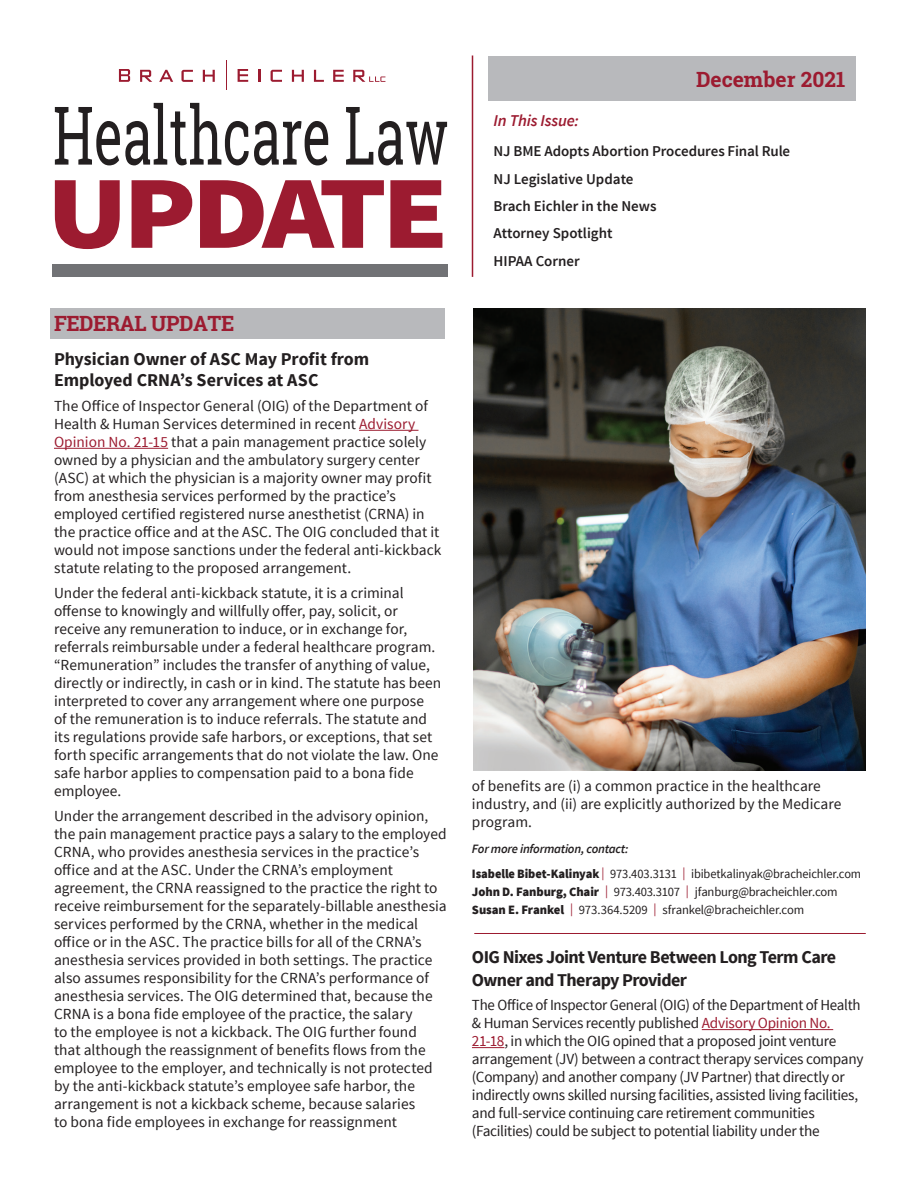
<style>
.page{position:relative;width:918px;height:1188px;background:#fff}
.page>*{position:absolute;margin:0;border:0;box-sizing:border-box;transform-origin:0 0}
.t1{font:700 21px "Roboto Slab";letter-spacing:-.02em;color:#9c1b30}
.t2{font:700 21px "Roboto Slab";color:#9c1b30}
.t3{font:700 18px/22.5px "Source Sans Pro";letter-spacing:-.025em;color:#231f20}
.t4{font:700 18px/21px "Source Sans Pro";color:#231f20}
.t5{font:italic 600 16.5px "Source Sans Pro";letter-spacing:-.01em;color:#9c1b30}
.t6{font:15.3px/18px "Source Sans Pro";color:#231f20}
.t7{font:15.3px/18px "Source Sans Pro";letter-spacing:-.02em;color:#231f20}
.t8{font:600 15px/27.3px "Source Sans Pro";color:#231f20}
.t9{font:12.75px/24.8px "Source Sans Pro";letter-spacing:-.015em;color:#231f20}
.s1{color:#9c1b30}
.s2{font-weight:600;font-style:italic}
.s3{font-weight:900}
</style>
<div class="page">
<div style="left:51px;top:309px;width:394px;height:30px;background:#b8b9bc"></div>
<hr style="left:359px;top:430px;width:59px;height:1px;background:#9c1b30">
<hr style="left:54px;top:448px;width:114px;height:1px;background:#9c1b30">
<hr style="left:702px;top:1029px;width:131px;height:1px;background:#9c1b30">
<hr style="left:472px;top:1047px;width:32px;height:1px;background:#9c1b30">
<div style="left:488px;top:56px;width:368px;height:45px;background:#b8b9bc"></div>
<svg style="left:55px;top:103px;width:273px;height:62px"></svg>
<svg style="left:346px;top:107px;width:101px;height:58px"></svg>
<svg style="left:55px;top:180px;width:65px;height:69px"></svg>
<svg style="left:132px;top:180px;width:60px;height:68px"></svg>
<svg style="left:200px;top:180px;width:184px;height:68px"></svg>
<svg style="left:390px;top:180px;width:52px;height:68px"></svg>
<svg style="left:119px;top:69px;width:11px;height:13px"></svg>
<svg style="left:140px;top:70px;width:12px;height:12px"></svg>
<svg style="left:159px;top:70px;width:14px;height:12px"></svg>
<svg style="left:203px;top:70px;width:12px;height:12px"></svg>
<svg style="left:258px;top:70px;width:3px;height:12px"></svg>
<svg style="left:292px;top:70px;width:12px;height:12px"></svg>
<svg style="left:314px;top:70px;width:10px;height:12px"></svg>
<svg style="left:333px;top:70px;width:11px;height:12px"></svg>
<svg style="left:181px;top:70px;width:12px;height:12px"></svg>
<svg style="left:271px;top:70px;width:11px;height:12px"></svg>
<svg style="left:238px;top:69px;width:10px;height:13px"></svg>
<svg style="left:226px;top:61px;width:1px;height:29px"></svg>
<svg style="left:353px;top:70px;width:32px;height:12px"></svg>
<div style="left:52px;top:264px;width:396px;height:12px;background:#717275"></div>
<hr style="left:472px;top:56px;width:1px;height:221px;background:#9c1b30">
<hr style="left:474px;top:933px;width:392px;height:1px;background:#9c1b30">
<img style="left:473px;top:309px;width:393px;height:461px">
<h1 class="t1" style="left:54px;top:309px;width:182px">FEDERAL UPDATE</h1>
<p class="t4" style="left:54px;top:350px;width:317px">Physician Owner of ASC May Profit from<br>Employed CRNA’s Services at ASC</p>
<p class="t6" style="left:54px;top:397px;width:389px">The Office of Inspector General (OIG) of the Department of Health &amp; Human Services determined in recent <span class="s1">Advisory Opinion No. 21-15</span> that a pain management practice solely owned by a physician and the ambulatory surgery center (ASC) at which the physician is a majority owner may profit from anesthesia services performed by the practice’s employed certified registered nurse anesthetist (CRNA) in the practice office and at the ASC. The OIG concluded that it would not impose sanctions under the federal anti-kickback statute relating to the proposed arrangement.</p>
<p class="t6" style="left:54px;top:584px;width:389px">Under the federal anti-kickback statute, it is a criminal offense to knowingly and willfully offer, pay, solicit, or receive any remuneration to induce, or in exchange for, referrals reimbursable under a federal healthcare program. “Remuneration” includes the transfer of anything of value, directly or indirectly, in cash or in kind. The statute has been interpreted to cover any arrangement where one purpose<br>of the remuneration is to induce referrals. The statute and its regulations provide safe harbors, or exceptions, that set forth specific arrangements that do not violate the law. One safe harbor applies to compensation paid to a bona fide employee.</p>
<p class="t6" style="left:54px;top:807px;width:394px">Under the arrangement described in the advisory opinion, the pain management practice pays a salary to the employed CRNA, who provides anesthesia services in the practice’s office and at the ASC. Under the CRNA’s employment agreement, the CRNA reassigned to the practice the right to receive reimbursement for the separately-billable anesthesia services performed by the CRNA, whether in the medical office or in the ASC. The practice bills for all of the CRNA’s anesthesia services provided in both settings. The practice also assumes responsibility for the CRNA’s performance of anesthesia services. The OIG determined that, because the CRNA is a bona fide employee of the practice, the salary<br>to the employee is not a kickback. The OIG further found that although the reassignment of benefits flows from the employee to the employer, and technically is not protected by the anti-kickback statute’s employee safe harbor, the arrangement is not a kickback scheme, because salaries<br>to bona fide employees in exchange for reassignment</p>
<h1 class="t2" style="left:696px;top:65px;width:151px">December 2021</h1>
<p class="t5" style="left:494px;top:111px;width:87px">In This Issue:</p>
<p class="t8" style="left:494px;top:138px;width:298px">NJ BME Adopts Abortion Procedures Final Rule<br>NJ Legislative Update<br>Brach Eichler in the News<br>Attorney Spotlight<br>HIPAA Corner</p>
<p class="t6" style="left:472px;top:777px;width:371px">of benefits are (i) a common practice in the healthcare industry, and (ii) are explicitly authorized by the Medicare program.</p>
<p class="t9" style="left:472px;top:837px;width:391px"><span class="s2">For more information, contact:<br></span><span class="s3">Isabelle Bibet-Kalinyak</span> <span class="s1">|</span> 973.403.3131 <span class="s1">|</span> ibibetkalinyak@bracheichler.com</p>
<p class="t9" style="left:472px;top:883px;width:367px;line-height:18px"><span class="s3">John D. Fanburg, Chair</span> <span class="s1">|</span> 973.403.3107 <span class="s1">|</span> jfanburg@bracheichler.com<br><span class="s3">Susan E. Frankel</span> <span class="s1">|</span> 973.364.5209 <span class="s1">|</span> sfrankel@bracheichler.com</p>
<p class="t3" style="left:472px;top:947px;width:366px">OIG Nixes Joint Venture Between Long Term Care<br>Owner and Therapy Provider</p>
<p class="t7" style="left:472px;top:997px;width:393px">The Office of Inspector General (OIG) of the Department of Health &amp; Human Services recently published <span class="s1">Advisory Opinion No.<br>21-18</span>, in which the OIG opined that a proposed joint venture arrangement (JV) between a contract therapy services company (Company) and another company (JV Partner) that directly or indirectly owns skilled nursing facilities, assisted living facilities, and full-service continuing care retirement communities (Facilities) could be subject to potential liability under the</p>
</div>
